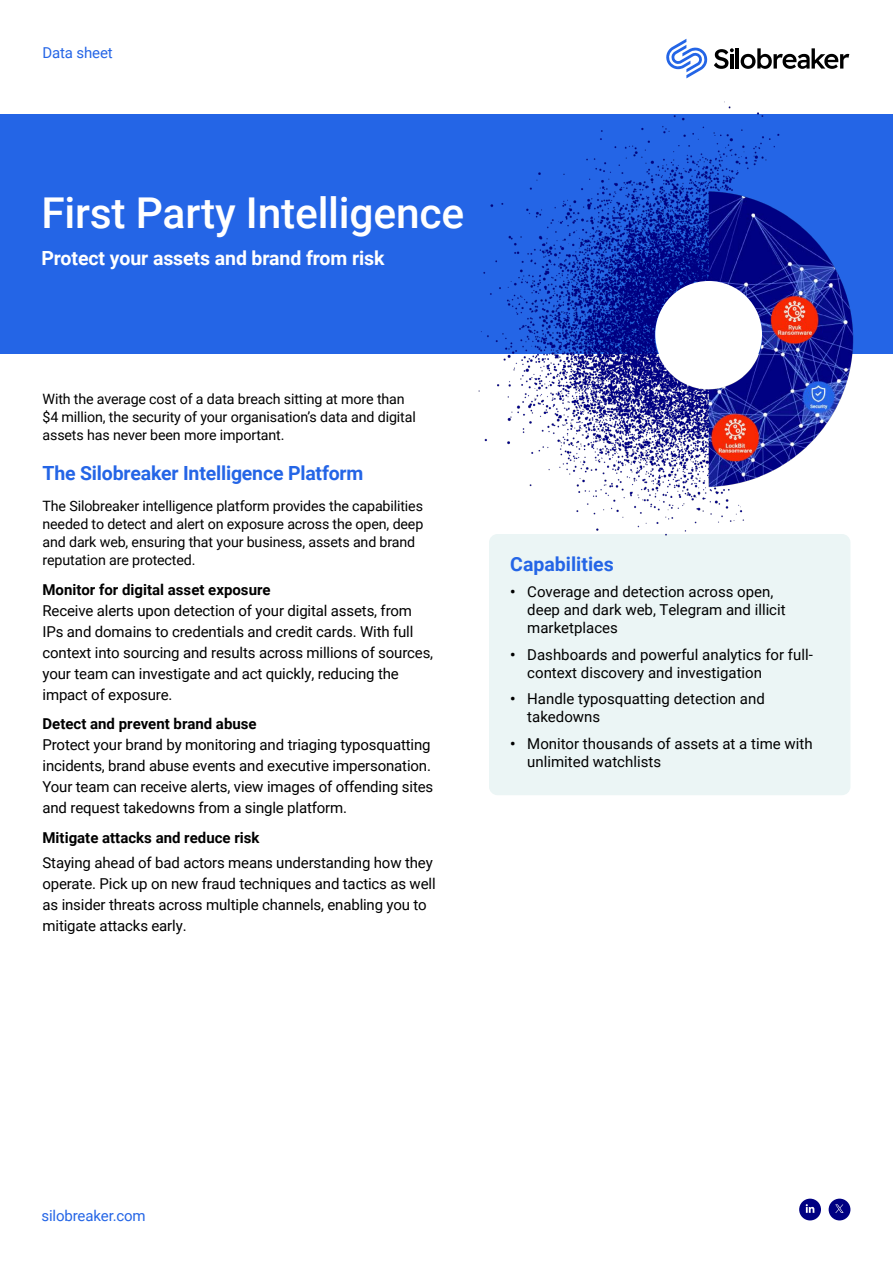
<style>
.page{position:relative;width:893px;height:1263px;background:#fff}
.page>*{position:absolute;margin:0;border:0;box-sizing:border-box;transform-origin:0 0}
.t1{font:500 42.45px "Roboto";letter-spacing:-.005em;color:#fff}
.t2{font:700 19.5px "Roboto";letter-spacing:-.01em;color:#2465e6}
.t3{font:700 19.5px "Roboto";letter-spacing:-.005em;color:#fff}
.t4{font:15px/21px "Roboto";letter-spacing:-.01em;color:#000}
.t5{font:700 15px "Roboto";color:#000}
.t6{font:15px "Roboto";letter-spacing:-.01em;color:#2465e6}
.t7{font:14.25px/18px "Roboto";letter-spacing:-.01em;color:#000}
.s1{font-weight:700}
</style>
<div class="page">
<div style="left:489px;top:534px;width:361px;height:261px;background:#ebf5f5;border-radius:9px"></div>
<div style="left:0;top:114px;width:893px;height:240px;background:#2465e6"></div>
<hr style="left:736px;top:48px;width:3px;height:21px;background:#000">
<svg style="left:741px;top:48px;width:108px;height:21px"></svg>
<svg style="left:714px;top:48px;width:20px;height:21px"></svg>
<svg style="left:666px;top:39px;width:42px;height:39px"></svg>
<div style="left:799px;top:1198px;width:22px;height:22px;background:#000082;border-radius:50%"></div>
<svg style="left:806px;top:1204px;width:8px;height:9px"></svg>
<div style="left:829px;top:1198px;width:21px;height:22px;background:#000082;border-radius:50%"></div>
<svg style="left:835px;top:1204px;width:9px;height:9px"></svg>
<img style="left:478px;top:101px;width:376px;height:439px">
<div style="left:655px;top:281px;width:107px;height:107px;background:#fff;border-radius:50%"></div>
<p class="t6" style="left:43px;top:42px;width:72px">Data sheet</p>
<h1 class="t1" style="left:41px;top:184px;width:424px">First Party Intelligence</h1>
<h2 class="t3" style="left:41px;top:244px;width:345px">Protect your assets and brand from risk</h2>
<p class="t7" style="left:43px;top:389px;width:375px">With the average cost of a data breach sitting at more than $4 million, the security of your organisation’s data and digital assets has never been more important.</p>
<h2 class="t2" style="left:43px;top:460px;width:322px">The Silobreaker Intelligence Platform</h2>
<p class="t7" style="left:43px;top:496px;width:382px">The Silobreaker intelligence platform provides the capabilities needed to detect and alert on exposure across the open, deep and dark web, ensuring that your business, assets and brand reputation are protected.</p>
<p class="t5" style="left:43px;top:579px;width:230px">Monitor for digital asset exposure</p>
<p class="t4" style="left:43px;top:599px;width:392px">Receive alerts upon detection of your digital assets, from IPs and domains to credentials and credit cards. With full context into sourcing and results across millions of sources, your team can investigate and act quickly, reducing the impact of exposure.</p>
<p class="t5" style="left:43px;top:713px;width:216px">Detect and prevent brand abuse</p>
<p class="t4" style="left:43px;top:734px;width:392px">Protect your brand by monitoring and triaging typosquatting incidents, brand abuse events and executive impersonation.<br>Your team can receive alerts, view images of offending sites and request takedowns from a single platform.</p>
<p class="t5" style="left:43px;top:827px;width:219px">Mitigate attacks and reduce risk</p>
<p class="t4" style="left:43px;top:851px;width:395px">Staying ahead of bad actors means understanding how they operate. Pick up on new fraud techniques and tactics as well as insider threats across multiple channels, enabling you to mitigate attacks early.</p>
<h2 class="t2" style="left:510px;top:550px;width:105px">Capabilities</h2>
<p class="t4" style="left:527px;top:582px;width:260px;line-height:18px;text-indent:-17px"><span class="s1">•</span> Coverage and detection across open, deep and dark web, Telegram and illicit marketplaces</p>
<p class="t4" style="left:527px;top:645px;width:287px;line-height:18px;text-indent:-17px"><span class="s1">•</span> Dashboards and powerful analytics for full&shy;context discovery and investigation</p>
<p class="t4" style="left:527px;top:689px;width:239px;line-height:18px;text-indent:-17px"><span class="s1">•</span> Handle typosquatting detection and takedowns</p>
<p class="t4" style="left:527px;top:734px;width:287px;line-height:18px;text-indent:-17px"><span class="s1">•</span> Monitor thousands of assets at a time with unlimited watchlists</p>
<p class="t6" style="left:41px;top:1205px;width:106px">silobreaker.com</p>
</div>
